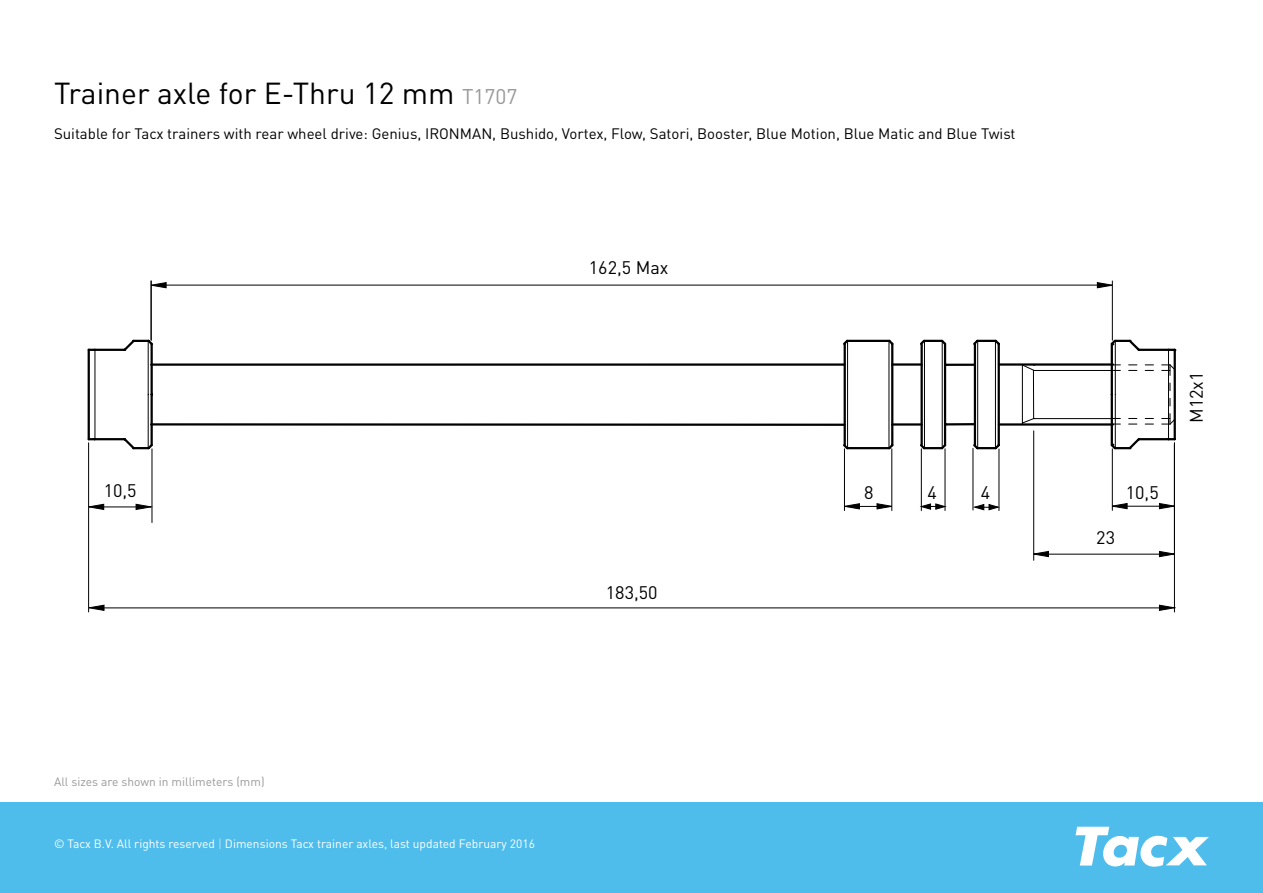
<style>
.page{position:relative;width:1263px;height:893px;background:#fff}
.page>*{position:absolute;margin:0;border:0;box-sizing:border-box;transform-origin:0 0}
.t1{font:30px "DIN Pro";color:#000}
.t2{font:18px "DIN Pro";color:#000}
.t3{font:15px "DIN Pro";color:#000}
.t4{font:12px "DIN Pro";color:#fff}
.t5{font:12px "DIN Pro";color:#999}
.s1{font-size:21px;color:#999}
.s2{color:#bde1f6}
</style>
<div class="page">
<div style="left:0;top:802px;width:1263px;height:91px;background:#4fbdec"></div>
<svg style="left:1075px;top:827px;width:134px;height:40px"></svg>
<hr style="left:1112px;top:281px;width:1px;height:59px;background:#000">
<hr style="left:166px;top:285px;width:931px;height:1px;background:#000">
<svg style="left:150px;top:282px;width:17px;height:6px"></svg>
<svg style="left:1097px;top:282px;width:16px;height:6px"></svg>
<hr style="left:151px;top:281px;width:1px;height:59px;background:#000">
<hr style="left:1033px;top:431px;width:1px;height:129px;background:#000">
<hr style="left:1048px;top:554px;width:112px;height:1px;background:#000">
<svg style="left:1033px;top:551px;width:16px;height:6px"></svg>
<svg style="left:1159px;top:551px;width:15px;height:6px"></svg>
<hr style="left:88px;top:443px;width:1px;height:169px;background:#000">
<hr style="left:1174px;top:443px;width:1px;height:169px;background:#000">
<hr style="left:104px;top:608px;width:1056px;height:1px;background:#000">
<svg style="left:88px;top:604px;width:17px;height:7px"></svg>
<svg style="left:1159px;top:604px;width:17px;height:7px"></svg>
<hr style="left:152px;top:449px;width:1px;height:73px;background:#000">
<svg style="left:87px;top:338px;width:1090px;height:173px"></svg>
<p class="t1" style="left:54px;top:69px;width:465px">Trainer axle for E-Thru 12 mm <span class="s1">T1707</span></p>
<p class="t3" style="left:54px;top:122px;width:963px">Suitable for Tacx trainers with rear wheel drive: Genius, IRONMAN, Bushido, Vortex, Flow, Satori, Booster, Blue Motion, Blue Matic and Blue Twist</p>
<p class="t2" style="left:589px;top:253px;width:81px">162,5 Max</p>
<p class="t2" style="left:104px;top:476px;width:34px">10,5</p>
<p class="t2" style="left:927px;top:479px;width:11px">4</p>
<p class="t2" style="left:864px;top:479px;width:11px">8</p>
<p class="t2" style="left:981px;top:479px;width:11px">4</p>
<p class="t5" style="left:54px;top:773px;width:212px">All sizes are shown in millimeters (mm)</p>
<p class="t4" style="left:54px;top:834px;width:482px">© Tacx B.V. All rights reserved <span class="s2">|</span> Dimensions Tacx trainer axles, last updated February 2016</p>
<p class="t2" style="left:606px;top:578px;width:53px">183,50</p>
<p class="t2" style="left:1096px;top:523px;width:20px">23</p>
<p class="t2" style="left:1126px;top:479px;width:34px">10,5</p>
<p class="t2" style="left:1182px;top:423px;width:53px;rotate:-90deg">M12x1</p>
</div>
